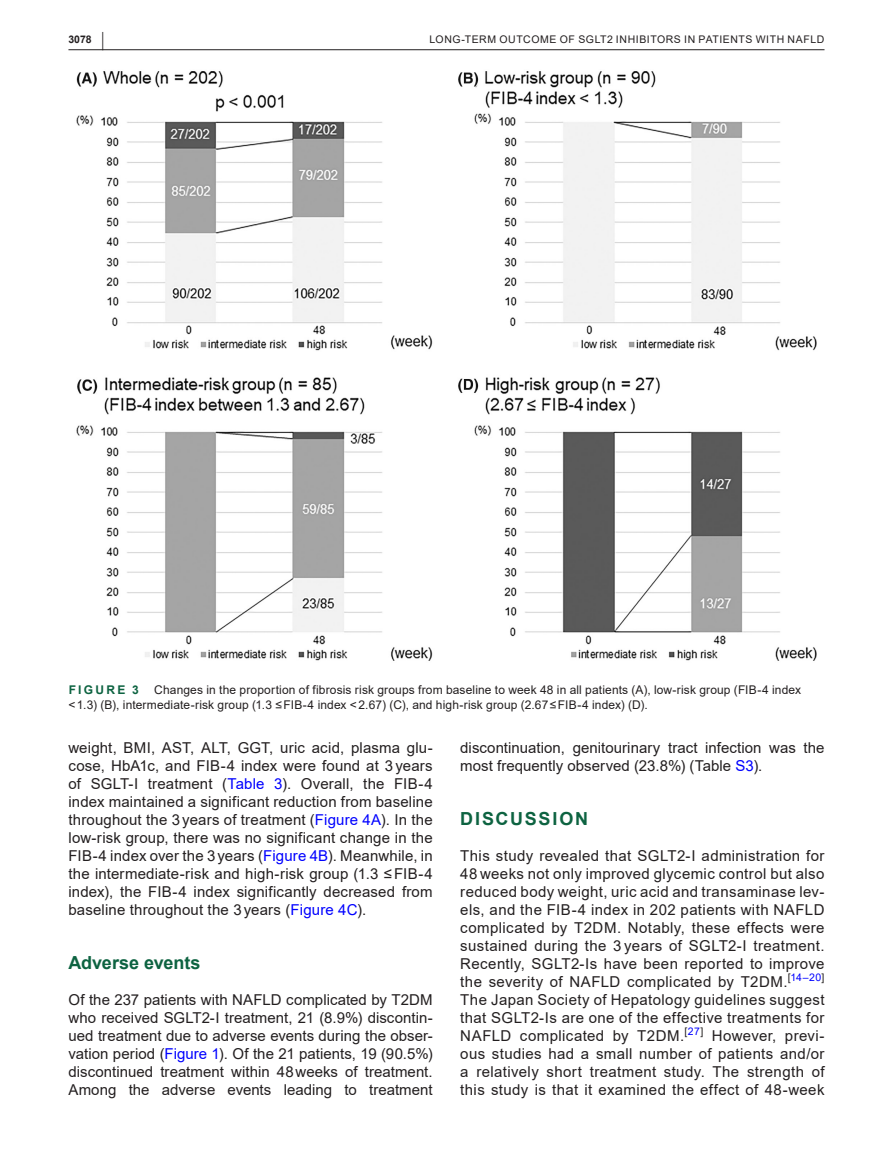
<style>
.page{position:relative;width:893px;height:1174px;background:#fff}
.page>*{position:absolute;margin:0;border:0;box-sizing:border-box;transform-origin:0 0}
.t1{font:700 18px "Arial";letter-spacing:.01em;color:#0d6341}
.t2{font:700 18px "Arial";letter-spacing:.1em;color:#0d6341}
.t3{font:15px/18px "Arial";letter-spacing:.01em;color:#231f20;text-align:justify}
.t4{font:12px/15px "Arial";letter-spacing:.01em;color:#231f20}
.t5{font:700 12px "Arial";letter-spacing:.19em;color:#0d6341}
.t6{font:10.5px "Arial";letter-spacing:.055em;color:#231f20}
.t7{font:10.5px "Arial";color:#00f}
.t8{font:700 10.5px "Arial";color:#231f20}
.s1{font-size:19.5px}
.s2{color:#00f}
.s3{color:#231f20}
</style>
<div class="page">
<hr style="left:68px;top:49px;width:756px;height:1px;background:#231f20">
<img style="left:76px;top:71px;width:741px;height:590px">
<p class="t8" style="left:68px;top:32px;width:37px">3078 <span class="s1">|</span></p>
<p class="t6" style="left:429px;top:32px;width:396px">LONG-TERM OUTCOME OF SGLT2 INHIBITORS IN PATIENTS WITH NAFLD</p>
<p class="t4" style="left:68px;top:682px;width:734px;text-indent:86px">Changes in the proportion of fibrosis risk groups from baseline to week 48 in all patients (A), low-risk group (FIB-4 index &lt;1.3) (B), intermediate-risk group (1.3 ≤FIB-4 index &lt;2.67) (C), and high-risk group (2.67≤FIB-4 index) (D).</p>
<p class="t5" style="left:69px;top:681px;width:72px">FIGURE 3</p>
<p class="t3" style="left:68px;top:739px;width:366px">weight, BMI, AST, ALT, GGT, uric acid, plasma glu&shy;cose, HbA1c, and FIB-4 index were found at 3 years of SGLT-I treatment (<span class="s2">Table 3</span>). Overall, the FIB-4 index maintained a significant reduction from baseline throughout the 3 years of treatment (<span class="s2">Figure 4A</span>). In the low-risk group, there was no significant change in the FIB-4 index over the 3 years (<span class="s2">Figure 4B</span>). Meanwhile, in the intermediate-risk and high-risk group (1.3 ≤FIB-4 index), the FIB-4 index significantly decreased from baseline throughout the 3 years (<span class="s2">Figure 4C</span>).</p>
<p class="t1" style="left:68px;top:950px;width:134px">Adverse events</p>
<p class="t3" style="left:68px;top:991px;width:366px">Of the 237 patients with NAFLD complicated by T2DM who received SGLT2-I treatment, 21 (8.9%) discontin&shy;ued treatment due to adverse events during the obser&shy;vation period (<span class="s2">Figure 1</span>). Of the 21 patients, 19 (90.5%) discontinued treatment within 48weeks of treatment.<br>Among the adverse events leading to treatment</p>
<p class="t3" style="left:460px;top:739px;width:366px">discontinuation, genitourinary tract infection was the most frequently observed (23.8%) (Table <span class="s2">S3</span>).</p>
<p class="t2" style="left:460px;top:806px;width:129px">DISCUSSION</p>
<p class="t3" style="left:460px;top:847px;width:366px">This study revealed that SGLT2-I administration for 48 weeks not only improved glycemic control but also reduced body weight, uric acid and transaminase lev&shy;els, and the FIB-4 index in 202 patients with NAFLD complicated by T2DM. Notably, these effects were sustained during the 3 years of SGLT2-I treatment.<br>Recently, SGLT2-Is have been reported to improve the severity of NAFLD complicated by T2DM.</p>
<p class="t7" style="left:788px;top:969px;width:38px"><span class="s3">[</span>14–20<span class="s3">]</span></p>
<p class="t3" style="left:460px;top:991px;width:366px">The Japan Society of Hepatology guidelines suggest that SGLT2-Is are one of the effective treatments for NAFLD complicated by T2DM.</p>
<p class="t6" style="left:684px;top:1023px;width:20px">[<span class="s2">27</span>]</p>
<p class="t3" style="left:460px;top:1027px;width:366px;text-indent:251px">However, previ&shy;ous studies had a small number of patients and/or a relatively short treatment study. The strength of this study is that it examined the effect of 48-week</p>
</div>
